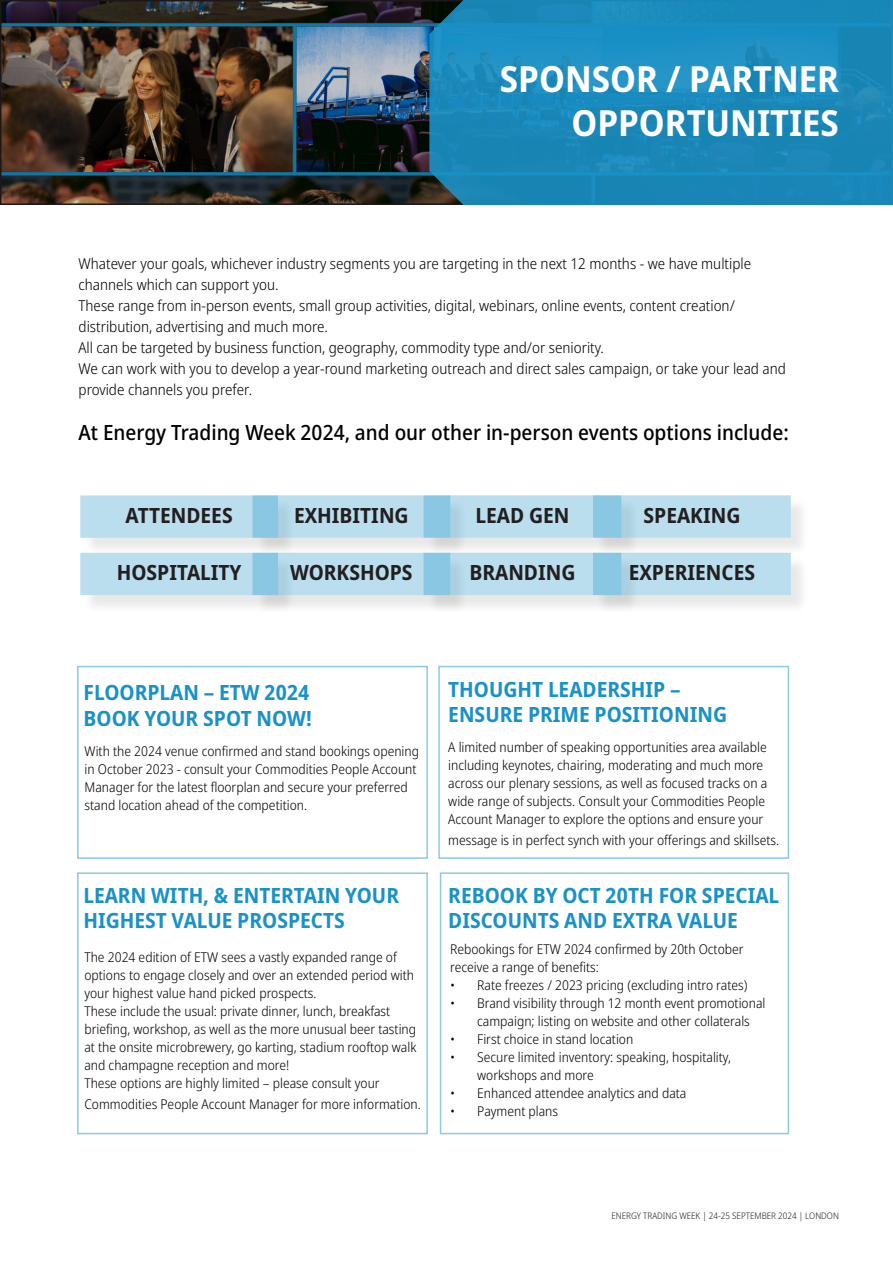
<style>
.page{position:relative;width:893px;height:1263px;background:#fff}
.page>*{position:absolute;margin:0;border:0;box-sizing:border-box;transform-origin:0 0}
.t1{font:700 semi-condensed 36px "Noto Sans";color:#fff}
.t2{font:700 semi-condensed 21px/25.2px "Noto Sans";color:#1a92c7}
.t3{font:700 semi-condensed 21px "Noto Sans";color:#231f20}
.t4{font:500 semi-condensed 21px "Noto Sans";color:#000001}
.t5{font:300 semi-condensed 15px/21px "Noto Sans";color:#000001}
.t6{font:300 semi-condensed 13.5px/18px "Noto Sans";color:#000001}
.t7{font:300 semi-condensed 9px "Noto Sans";color:#231f20}
</style>
<div class="page">
<svg style="left:439px;top:872px;width:351px;height:263px"></svg>
<svg style="left:77px;top:872px;width:351px;height:263px"></svg>
<img style="left:0;top:0;width:429px;height:205px">
<svg style="left:429px;top:0;width:464px;height:205px;background:#1b88b8"></svg>
<div style="left:83px;top:498px;width:213px;height:59px;background:#eee"></div>
<div style="left:255px;top:498px;width:214px;height:58px;background:#231f20;opacity:.34"></div>
<div style="left:83px;top:555px;width:213px;height:59px;background:#231f20;opacity:.34"></div>
<div style="left:255px;top:555px;width:214px;height:59px;background:#231f20;opacity:.34"></div>
<div style="left:426px;top:555px;width:214px;height:59px;background:#231f20;opacity:.34"></div>
<div style="left:595px;top:555px;width:214px;height:59px;background:#231f20;opacity:.34"></div>
<svg style="left:80px;top:552px;width:712px;height:44px;background:#b5dbec"></svg>
<div style="left:426px;top:498px;width:214px;height:58px;background:#231f20;opacity:.34"></div>
<div style="left:595px;top:498px;width:214px;height:58px;background:#231f20;opacity:.34"></div>
<svg style="left:80px;top:495px;width:712px;height:44px;background:#b6dbec"></svg>
<svg style="left:77px;top:665px;width:351px;height:194px"></svg>
<svg style="left:438px;top:665px;width:352px;height:194px"></svg>
<p class="t1" style="left:500px;top:54px;width:341px">SPONSOR / PARTNER</p>
<p class="t1" style="left:571px;top:97px;width:269px">OPPORTUNITIES</p>
<p class="t5" style="left:79px;top:254px;width:674px">Whatever your goals, whichever industry segments you are targeting in the next 12 months - we have multiple channels which can support you.</p>
<p class="t5" style="left:79px;top:296px;width:658px">These range from in-person events, small group activities, digital, webinars, online events, content creation/ distribution, advertising and much more.</p>
<p class="t5" style="left:79px;top:338px;width:527px">All can be targeted by business function, geography, commodity type and/or seniority.</p>
<p class="t5" style="left:79px;top:359px;width:709px">We can work with you to develop a year-round marketing outreach and direct sales campaign, or take your lead and provide channels you prefer.</p>
<p class="t4" style="left:79px;top:418px;width:712px">At Energy Trading Week 2024, and our other in-person events options include:</p>
<p class="t3" style="left:126px;top:500px;width:109px">ATTENDEES</p>
<p class="t3" style="left:294px;top:500px;width:116px">EXHIBITING</p>
<p class="t3" style="left:475px;top:500px;width:95px">LEAD GEN</p>
<p class="t3" style="left:643px;top:500px;width:98px">SPEAKING</p>
<p class="t3" style="left:117px;top:557px;width:126px">HOSPITALITY</p>
<p class="t3" style="left:290px;top:557px;width:124px">WORKSHOPS</p>
<p class="t3" style="left:469px;top:557px;width:108px">BRANDING</p>
<p class="t3" style="left:629px;top:557px;width:128px">EXPERIENCES</p>
<p class="t2" style="left:84px;top:681px;width:227px">FLOORPLAN – ETW 2024</p>
<p class="t2" style="left:84px;top:706px;width:230px">BOOK YOUR SPOT NOW!</p>
<p class="t6" style="left:85px;top:742px;width:336px">With the 2024 venue confirmed and stand bookings opening in October 2023 - consult your Commodities People Account Manager for the latest floorplan and secure your preferred stand location ahead of the competition.</p>
<p class="t2" style="left:83px;top:883px;width:317px">LEARN WITH, &amp; ENTERTAIN YOUR<br>HIGHEST VALUE PROSPECTS</p>
<p class="t6" style="left:84px;top:949px;width:331px">The 2024 edition of ETW sees a vastly expanded range of options to engage closely and over an extended period with your highest value hand picked prospects.</p>
<p class="t6" style="left:84px;top:1003px;width:333px">These include the usual: private dinner, lunch, breakfast briefing, workshop, as well as the more unusual beer tasting at the onsite microbrewery, go karting, stadium rooftop walk and champagne reception and more!</p>
<p class="t6" style="left:84px;top:1073px;width:338px;line-height:21px">These options are highly limited – please consult your<br>Commodities People Account Manager for more information.</p>
<p class="t2" style="left:448px;top:677px;width:234px">THOUGHT LEADERSHIP –</p>
<p class="t2" style="left:448px;top:702px;width:280px">ENSURE PRIME POSITIONING</p>
<p class="t6" style="left:448px;top:739px;width:320px">A limited number of speaking opportunities area available including keynotes, chairing, moderating and much more across our plenary sessions, as well as focused tracks on a wide range of subjects. Consult your Commodities People Account Manager to explore the options and ensure your</p>
<p class="t6" style="left:448px;top:832px;width:332px">message is in perfect synch with your offerings and skillsets.</p>
<p class="t2" style="left:448px;top:883px;width:332px">REBOOK BY OCT 20TH FOR SPECIAL<br>DISCOUNTS AND EXTRA VALUE</p>
<p class="t6" style="left:450px;top:941px;width:295px">Rebookings for ETW 2024 confirmed by 20th October receive a range of benefits:</p>
<p class="t6" style="left:450px;top:977px;width:299px">• Rate freezes / 2023 pricing (excluding intro rates)</p>
<p class="t6" style="left:477px;top:995px;width:290px;text-indent:-27px">• Brand visibility through 12 month event promotional campaign; listing on website and other collaterals</p>
<p class="t6" style="left:450px;top:1031px;width:185px">• First choice in stand location</p>
<p class="t6" style="left:477px;top:1049px;width:255px;text-indent:-27px">• Secure limited inventory: speaking, hospitality, workshops and more</p>
<p class="t6" style="left:450px;top:1085px;width:238px">• Enhanced attendee analytics and data</p>
<p class="t6" style="left:450px;top:1103px;width:109px">• Payment plans</p>
<p class="t7" style="left:611px;top:1209px;width:229px">ENERGY TRADING WEEK | 24-25 SEPTEMBER 2024 | LONDON</p>
</div>
